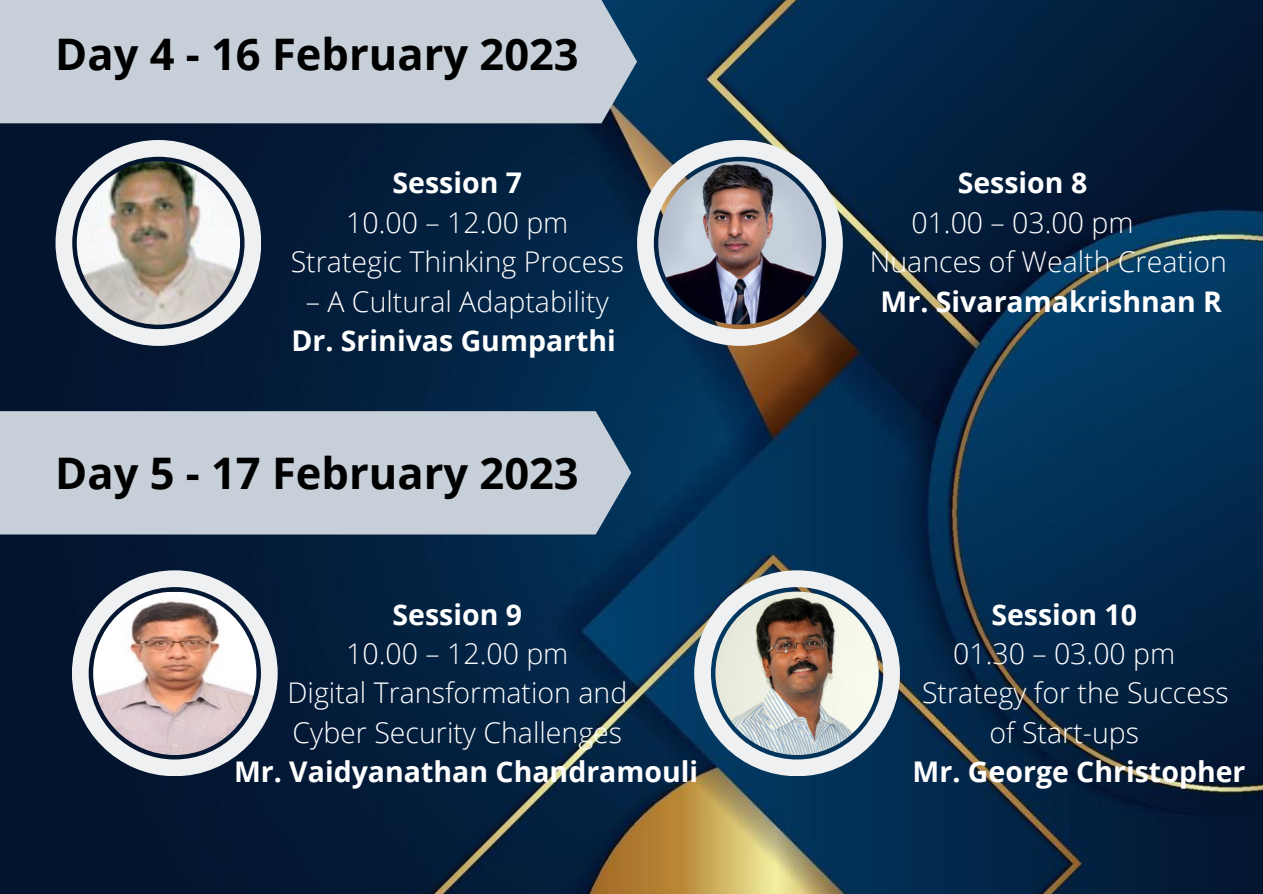
<style>
.page{position:relative;width:1263px;height:894px;background:#fff}
.page>*{position:absolute;margin:0;border:0;box-sizing:border-box;transform-origin:0 0}
.t1{font:700 43.5px "Open Sans";color:#000}
.t2{font:300 28.5px/39.3px "Open Sans";color:#fff;text-align:center}
.t3{font:700 28.5px "Open Sans";color:#fff}
</style>
<div class="page">
<img style="left:0;top:0;width:1263px;height:893px">
<svg style="left:56px;top:140px;width:205px;height:206px"></svg>
<img style="left:637px;top:140px;width:206px;height:206px">
<svg style="left:72px;top:570px;width:206px;height:206px"></svg>
<div style="left:0;top:0;width:637px;height:123px;background:#c7d0d8"></div>
<div style="left:0;top:411px;width:631px;height:123px;background:#c7d0d8"></div>
<img style="left:694px;top:570px;width:206px;height:206px">
<h1 class="t1" style="left:55px;top:23px;width:525px">Day 4 - 16 February 2023</h1>
<p class="t3" style="left:393px;top:163px;width:131px">Session 7</p>
<p class="t2" style="left:291px;top:202px;width:335px">10.00 – 12.00 pm<br>Strategic Thinking Process</p>
<p class="t2" style="left:306px;top:281px;width:305px">– A Cultural Adaptability</p>
<p class="t3" style="left:291px;top:320px;width:326px">Dr. Srinivas Gumparthi</p>
<h1 class="t1" style="left:55px;top:442px;width:525px">Day 5 - 17 February 2023</h1>
<p class="t3" style="left:393px;top:594px;width:131px">Session 9</p>
<p class="t2" style="left:287px;top:633px;width:341px">10.00 – 12.00 pm<br>Digital Transformation and<br>Cyber Security Challenges</p>
<p class="t3" style="left:234px;top:751px;width:466px">Mr. Vaidyanathan Chandramouli</p>
<p class="t3" style="left:958px;top:163px;width:131px">Session 8</p>
<p class="t2" style="left:870px;top:202px;width:358px;text-align:left;text-indent:42px">01.00 – 03.00 pm<br>Nuances of Wealth Creation</p>
<p class="t3" style="left:880px;top:281px;width:343px">Mr. Sivaramakrishnan R</p>
<p class="t3" style="left:991px;top:594px;width:147px">Session 10</p>
<p class="t2" style="left:953px;top:633px;width:224px">01.30 – 03.00 pm</p>
<p class="t2" style="left:922px;top:672px;width:308px">Strategy for the Success</p>
<p class="t2" style="left:989px;top:711px;width:151px">of Start-ups</p>
<p class="t3" style="left:913px;top:751px;width:334px">Mr. George Christopher</p>
</div>
